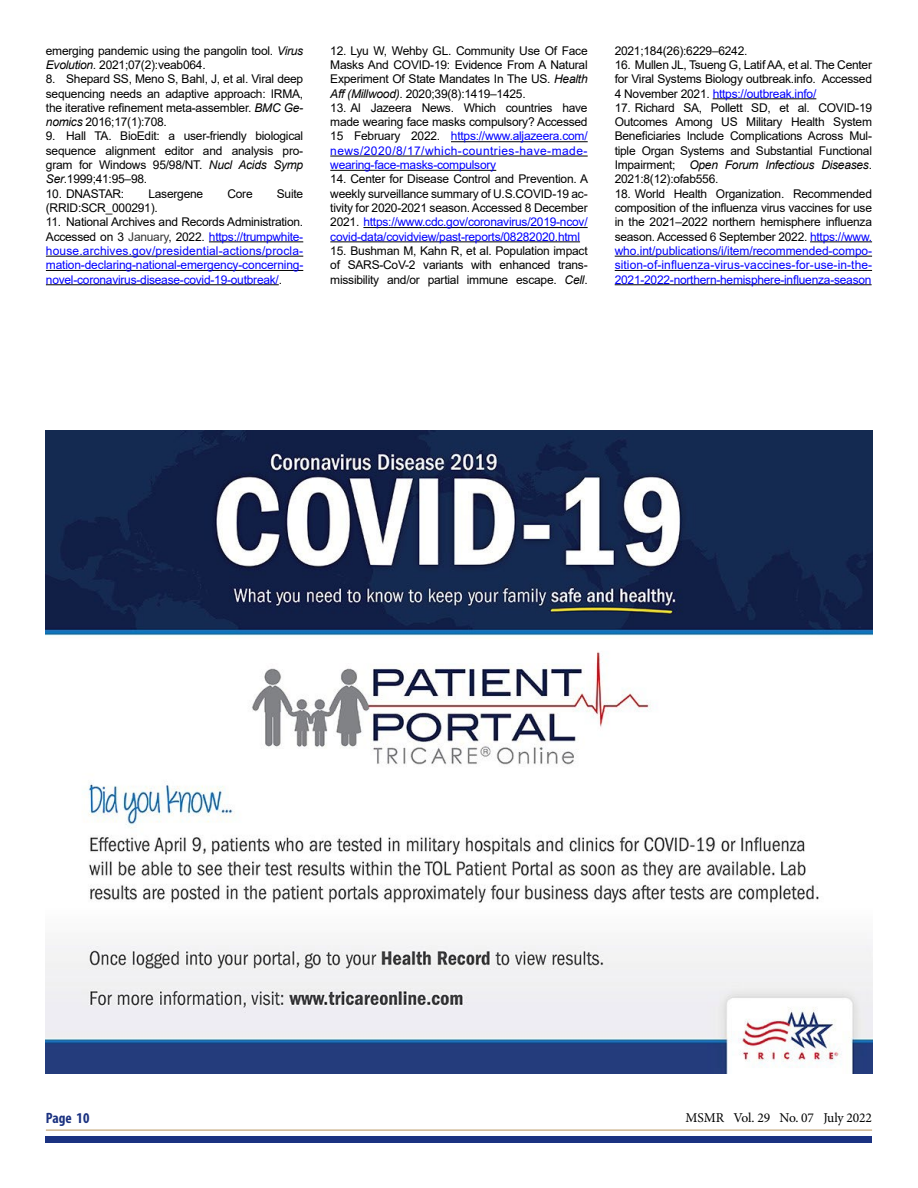
<style>
.page{position:relative;width:918px;height:1188px;background:#fff}
.page>*{position:absolute;margin:0;border:0;box-sizing:border-box;transform-origin:0 0}
.t1{font:700 condensed 15px "Myriad Pro";color:#1b3281}
.t2{font:13.5px "Minion Pro";letter-spacing:-.01em;color:#010202}
.References_List{font:12px/14.2px "Arial";letter-spacing:-.02em;color:#000;text-align:justify}
.References_List-2{font:12px/14.2px "Arial";letter-spacing:-.02em;color:#00f;text-align:justify}
.s1{font-style:italic}
.s2{color:#000}
.s3{color:#333}
.s4{color:#00f}
</style>
<div class="page">
<div style="left:46px;top:1136px;width:826px;height:6px;background:#1b3281"></div>
<hr style="left:46px;top:1129px;width:826px;height:2px;background:#cfb691">
<hr style="left:209px;top:241px;width:94px;height:1px;background:#000">
<hr style="left:46px;top:256px;width:257px;height:1px;background:#000">
<hr style="left:46px;top:270px;width:257px;height:1px;background:#000">
<hr style="left:46px;top:284px;width:233px;height:1px;background:#000">
<hr style="left:451px;top:141px;width:137px;height:1px;background:#000">
<hr style="left:330px;top:156px;width:258px;height:1px;background:#000">
<hr style="left:330px;top:170px;width:166px;height:1px;background:#000">
<hr style="left:363px;top:227px;width:225px;height:1px;background:#000">
<hr style="left:330px;top:241px;width:250px;height:1px;background:#000">
<hr style="left:713px;top:98px;width:103px;height:1px;background:#000">
<hr style="left:810px;top:241px;width:62px;height:1px;background:#000">
<hr style="left:615px;top:256px;width:257px;height:1px;background:#000">
<hr style="left:615px;top:270px;width:257px;height:1px;background:#000">
<hr style="left:615px;top:284px;width:257px;height:1px;background:#000">
<img style="left:46px;top:431px;width:826px;height:643px">
<p class="References_List" style="left:46px;top:43px;width:259px">emerging pandemic using the pangolin tool. <span class="s1">Virus<br>Evolution.</span> 2021;07(2):veab064.</p>
<p class="References_List" style="left:46px;top:72px;width:259px">8. Shepard SS, Meno S, Bahl, J, et al. Viral deep sequencing needs an adaptive approach: IRMA, the iterative refinement meta-assembler. <span class="s1">BMC Ge&shy;nomics</span> 2016;17(1):708.</p>
<p class="References_List" style="left:46px;top:129px;width:259px">9. Hall TA. BioEdit: a user-friendly biological sequence alignment editor and analysis pro&shy;gram for Windows 95/98/NT. <span class="s1">Nucl Acids Symp Ser</span>.1999;41:95–98.</p>
<p class="References_List" style="left:46px;top:186px;width:80px">10. DNASTAR:</p>
<p class="References_List" style="left:148px;top:186px;width:56px">Lasergene</p>
<p class="References_List" style="left:227px;top:186px;width:27px">Core</p>
<p class="References_List" style="left:277px;top:186px;width:28px">Suite</p>
<p class="References_List" style="left:46px;top:201px;width:113px">(RRID:SCR_000291).</p>
<p class="References_List-2" style="left:46px;top:215px;width:259px"><span class="s2">11. National Archives and Records Administration.<br>Accessed on 3</span> <span class="s3">January</span><span class="s2">, 2022.</span> https://trumpwhite&shy;house.archives.gov/presidential-actions/procla&shy;mation-declaring-national-emergency-concerning&shy;novel-coronavirus-disease-covid-19-outbreak/<span class="s2">.</span></p>
<p class="References_List" style="left:330px;top:43px;width:259px">12. Lyu W, Wehby GL. Community Use Of Face Masks And COVID-19: Evidence From A Natural Experiment Of State Mandates In The US. <span class="s1">Health Aff (Millwood)</span>. 2020;39(8):1419–1425.</p>
<p class="References_List-2" style="left:330px;top:100px;width:259px"><span class="s2">13. Al Jazeera News. Which countries have made wearing face masks compulsory? Accessed 15 February 2022.</span> https://www.aljazeera.com/ news/2020/8/17/which-countries-have-made&shy;wearing-face-masks-compulsory</p>
<p class="References_List" style="left:330px;top:172px;width:260px">14. Center for Disease Control and Prevention. A weekly surveillance summary of U.S.COVID-19 ac&shy;tivity for 2020-2021 season. Accessed 8 December 2021. <span class="s4">https://www.cdc.gov/coronavirus/2019-ncov/ covid-data/covidview/past-reports/08282020.html</span></p>
<p class="References_List" style="left:330px;top:243px;width:259px">15. Bushman M, Kahn R, et al. Population impact of SARS-CoV-2 variants with enhanced trans&shy;missibility and/or partial immune escape. <span class="s1">Cell</span>.</p>
<p class="References_List" style="left:615px;top:43px;width:134px">2021;184(26):6229–6242.</p>
<p class="References_List" style="left:615px;top:58px;width:259px">16. Mullen JL, Tsueng G, Latif AA, et al. The Center for Viral Systems Biology outbreak.info. Accessed 4 November 2021. <span class="s4">https://outbreak.info/</span></p>
<p class="References_List" style="left:615px;top:100px;width:259px">17. Richard SA, Pollett SD, et al. COVID-19<br>Outcomes Among US Military Health System Beneficiaries Include Complications Across Mul&shy;tiple Organ Systems and Substantial Functional Impairment; <span class="s1">Open Forum Infectious Diseases</span>.<br>2021:8(12):ofab556.</p>
<p class="References_List-2" style="left:615px;top:186px;width:259px"><span class="s2">18. World Health Organization. Recommended composition of the influenza virus vaccines for use in the 2021–2022 northern hemisphere influenza season. Accessed 6 September 2022.</span> https://www. who.int/publications/i/item/recommended-compo&shy;sition-of-influenza-virus-vaccines-for-use-in-the-2021-2022-northern-hemisphere-influenza-season</p>
<p class="t1" style="left:46px;top:1109px;width:45px">Page 10</p>
<p class="t2" style="left:685px;top:1109px;width:188px"><span class="s2">MSMR</span> Vol. 29 No. 07 July 2022</p>
</div>
